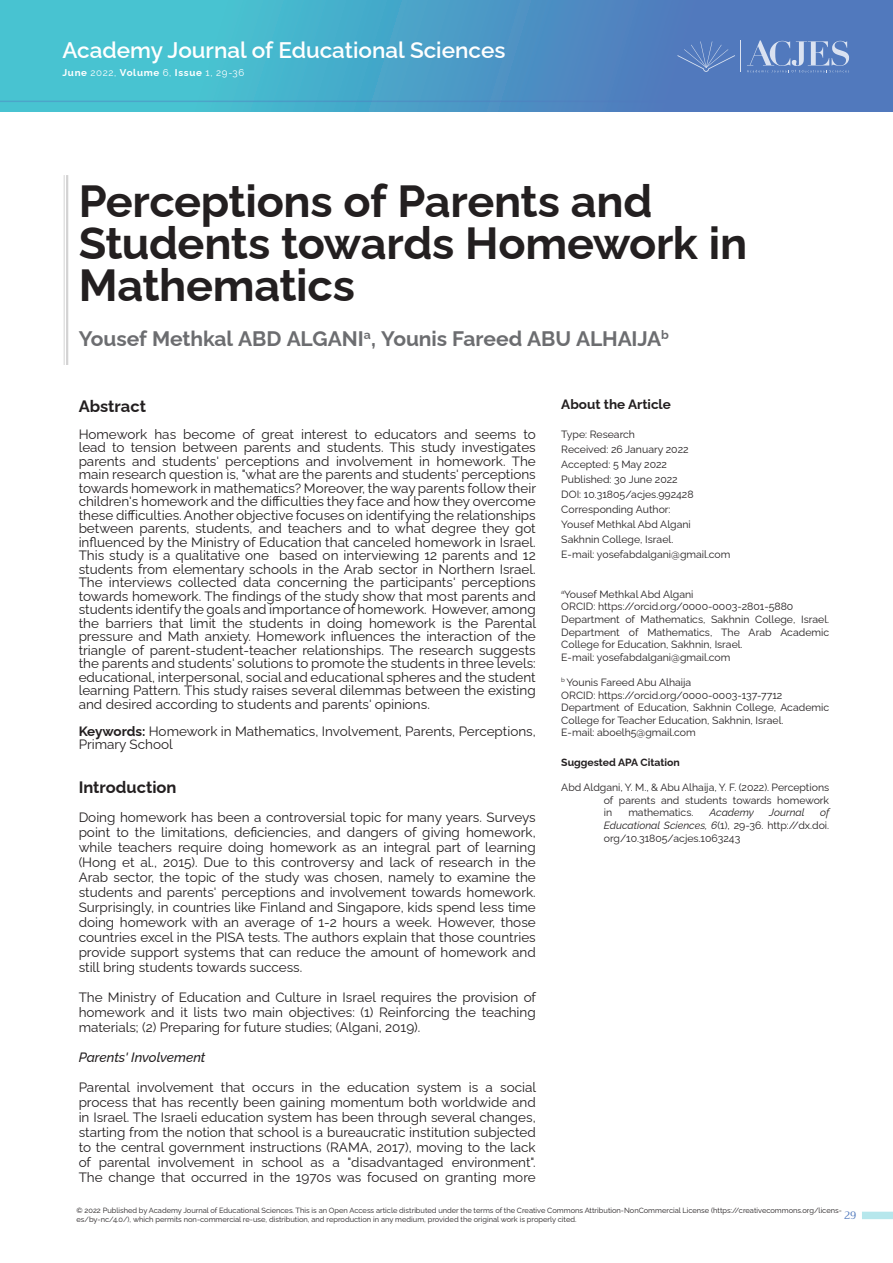
<style>
.page{position:relative;width:893px;height:1263px;background:#fff}
.page>*{position:absolute;margin:0;border:0;box-sizing:border-box;transform-origin:0 0}
.t1{font:700 45px/42px "Raleway";letter-spacing:-.01em;color:#231f20}
.t2{font:600 22.5px "Raleway";color:#fff}
.t3{font:700 21px "Raleway";letter-spacing:-.005em;color:#6c6d70}
.t4{font:700 16.5px "Raleway";color:#231f20}
.t5{font:13.5px/13.5px "Raleway";color:#231f20;text-align:justify}
.t6{font:italic 500 13.5px "Raleway";letter-spacing:-.005em;color:#231f20}
.t7{font:700 13.5px "Raleway";color:#231f20}
.t8{font:10.5px/12.6px "Raleway";color:#231f20;text-align:justify}
.t9{font:700 10.5px "Raleway";color:#231f20}
.t10{font:italic 10.5px "Raleway";color:#231f20}
.t11{font:10.5px "Trirong";color:#5179bd}
.t12{font:700 9.75px "Raleway";letter-spacing:.07em;color:#fff}
.t13{font:7.5px/9px "Raleway";color:#231f20}
.s1{font-weight:400}
.s2{font-weight:700}
.s3{font-style:italic}
</style>
<div class="page">
<div style="left:862px;top:1212px;width:31px;height:7px;background:#b6e7ec"></div>
<div style="left:0;top:0;width:893px;height:112px;background:linear-gradient(to right,#45cfd4,#526bb9)"></div>
<svg style="left:677px;top:41px;width:58px;height:31px;background:#5b80c0"></svg>
<hr style="left:741px;top:40px;width:1px;height:32px;background:#fff">
<svg style="left:747px;top:40px;width:102px;height:33px;background:#7091c8"></svg>
<hr style="left:0;top:101px;width:893px;height:1px;background:#5179bd">
<hr style="left:66px;top:175px;width:2px;height:190px;background:#231f20">
<hr style="left:64px;top:175px;width:1px;height:190px;background:#231f20">
<h2 class="t2" style="left:62px;top:32px;width:444px">Academy Journal of Educational Sciences</h2>
<p class="t12" style="left:62px;top:64px;width:183px">June <span class="s1">2022,</span> Volume <span class="s1">6,</span> Issue <span class="s1">1, 29-36</span></p>
<p class="t1" style="left:79px;top:175px;width:670px">Perceptions of Parents and<br>Students towards Homework in<br>Mathematics</p>
<p class="t3" style="left:79px;top:322px;width:592px">Yousef Methkal ABD ALGANI<sup>a</sup>, Younis Fareed ABU ALHAIJA<sup>b</sup></p>
<p class="t4" style="left:79px;top:393px;width:69px">Abstract</p>
<p class="t5" style="left:79px;top:425px;width:459px">Homework has become of great interest to educators and seems to lead to tension between parents and students. This study investigates parents and students' perceptions and involvement in homework. The main research question is, "what are the parents and students' perceptions towards homework in mathematics? Moreover, the way parents follow their children's homework and the difficulties they face and how they overcome these difficulties. Another objective focuses on identifying the relationships between parents, students, and teachers and to what degree they got influenced by the Ministry of Education that canceled homework in Israel.<br>This study is a qualitative one based on interviewing 12 parents and 12 students from elementary schools in the Arab sector in Northern Israel.<br>The interviews collected data concerning the participants' perceptions towards homework. The findings of the study show that most parents and students identify the goals and importance of homework. However, among the barriers that limit the students in doing homework is the Parental pressure and Math anxiety. Homework influences the interaction of the triangle of parent-student-teacher relationships. The research suggests the parents and students' solutions to promote the students in three levels: educational, interpersonal, social and educational spheres and the student learning Pattern. This study raises several dilemmas between the existing and desired according to students and parents' opinions.</p>
<p class="t5" style="left:79px;top:722px;width:459px"><span class="s2">Keywords:</span> Homework in Mathematics, Involvement, Parents, Perceptions,<br>Primary School</p>
<p class="t7" style="left:561px;top:393px;width:111px">About the Article</p>
<p class="t8" style="left:561px;top:427px;width:75px">Type: Research</p>
<p class="t8" style="left:561px;top:442px;width:129px">Received: 26 January 2022</p>
<p class="t8" style="left:561px;top:457px;width:107px">Accepted: 5 May 2022</p>
<p class="t8" style="left:561px;top:472px;width:118px">Published: 30 June 2022</p>
<p class="t8" style="left:561px;top:487px;width:134px">DOI: 10.31805/acjes.992428</p>
<p class="t8" style="left:561px;top:502px;width:111px">Corresponding Author:</p>
<p class="t8" style="left:561px;top:517px;width:131px">Yousef Methkal Abd Algani</p>
<p class="t8" style="left:561px;top:532px;width:114px">Sakhnin College, Israel.</p>
<p class="t8" style="left:561px;top:547px;width:171px">E-mail: yosefabdalgani@gmail.com</p>
<p class="t8" style="left:561px;top:586px;width:134px"><sup>a</sup>Yousef Methkal Abd Algani</p>
<p class="t8" style="left:561px;top:599px;width:234px">ORCID: https://orcid.org/0000-0003-2801-5880</p>
<p class="t8" style="left:561px;top:612px;width:269px">Department of Mathematics, Sakhnin College, Israel.<br>Department of Mathematics, The Arab Academic College for Education, Sakhnin, Israel.</p>
<p class="t8" style="left:561px;top:649px;width:171px">E-mail: yosefabdalgani@gmail.com</p>
<p class="t8" style="left:561px;top:675px;width:131px"><sup>b</sup> Younis Fareed Abu Alhaija</p>
<p class="t8" style="left:561px;top:687px;width:223px">ORCID: https://orcid.org/0000-0003-137-7712</p>
<p class="t8" style="left:561px;top:700px;width:269px">Department of Education, Sakhnin College, Academic<br>College for Teacher Education, Sakhnin, Israel.</p>
<p class="t8" style="left:561px;top:725px;width:136px">E-mail: aboelh5@gmail.com</p>
<p class="t9" style="left:561px;top:754px;width:120px">Suggested APA Citation</p>
<p class="t8" style="left:604px;top:780px;width:227px;text-indent:-43px">Abd Aldgani, Y. M., &amp; Abu Alhaija, Y. F. (2022). Perceptions of parents and students towards homework in</p>
<p class="t4" style="left:79px;top:774px;width:99px">Introduction</p>
<p class="t5" style="left:79px;top:808px;width:459px;line-height:15px">Doing homework has been a controversial topic for many years. Surveys point to the limitations, deficiencies, and dangers of giving homework, while teachers require doing homework as an integral part of learning (Hong et al., 2015). Due to this controversy and lack of research in the Arab sector, the topic of the study was chosen, namely to examine the students and parents' perceptions and involvement towards homework.<br>Surprisingly, in countries like Finland and Singapore, kids spend less time doing homework with an average of 1-2 hours a week. However, those countries excel in the PISA tests. The authors explain that those countries provide support systems that can reduce the amount of homework and still bring students towards success.</p>
<p class="t5" style="left:79px;top:988px;width:459px;line-height:15px">The Ministry of Education and Culture in Israel requires the provision of homework and it lists two main objectives: (1) Reinforcing the teaching materials; (2) Preparing for future studies; (Algani, 2019).</p>
<p class="t6" style="left:79px;top:1046px;width:128px">Parents' Involvement</p>
<p class="t5" style="left:79px;top:1078px;width:459px;line-height:15px">Parental involvement that occurs in the education system is a social process that has recently been gaining momentum both worldwide and in Israel. The Israeli education system has been through several changes, starting from the notion that school is a bureaucratic institution subjected to the central government instructions (RAMA, 2017), moving to the lack of parental involvement in school as a "disadvantaged environment".<br>The change that occurred in the 1970s was focused on granting more</p>
<p class="t13" style="left:77px;top:1205px;width:767px">© 2022 Published by Academy Journal of Educational Sciences. This is an Open Access article distributed under the terms of the Creative Commons Attribution-NonCommercial License (https://creativecommons.org/licens&shy;es/by-nc/4.0/), which permits non-commercial re-use, distribution, and reproduction in any medium, provided the original work is properly cited.</p>
<p class="t8" style="left:628px;top:805px;width:67px">mathematics.</p>
<p class="t10" style="left:709px;top:804px;width:46px">Academy</p>
<p class="t10" style="left:769px;top:804px;width:37px">Journal</p>
<p class="t8" style="left:604px;top:805px;width:227px;text-indent:216px"><span class="s3">of Educational Sciences, 6</span>(1), 29-36. http://dx.doi. org/10.31805/acjes.1063243</p>
<p class="t11" style="left:844px;top:1207px;width:14px">29</p>
</div>
